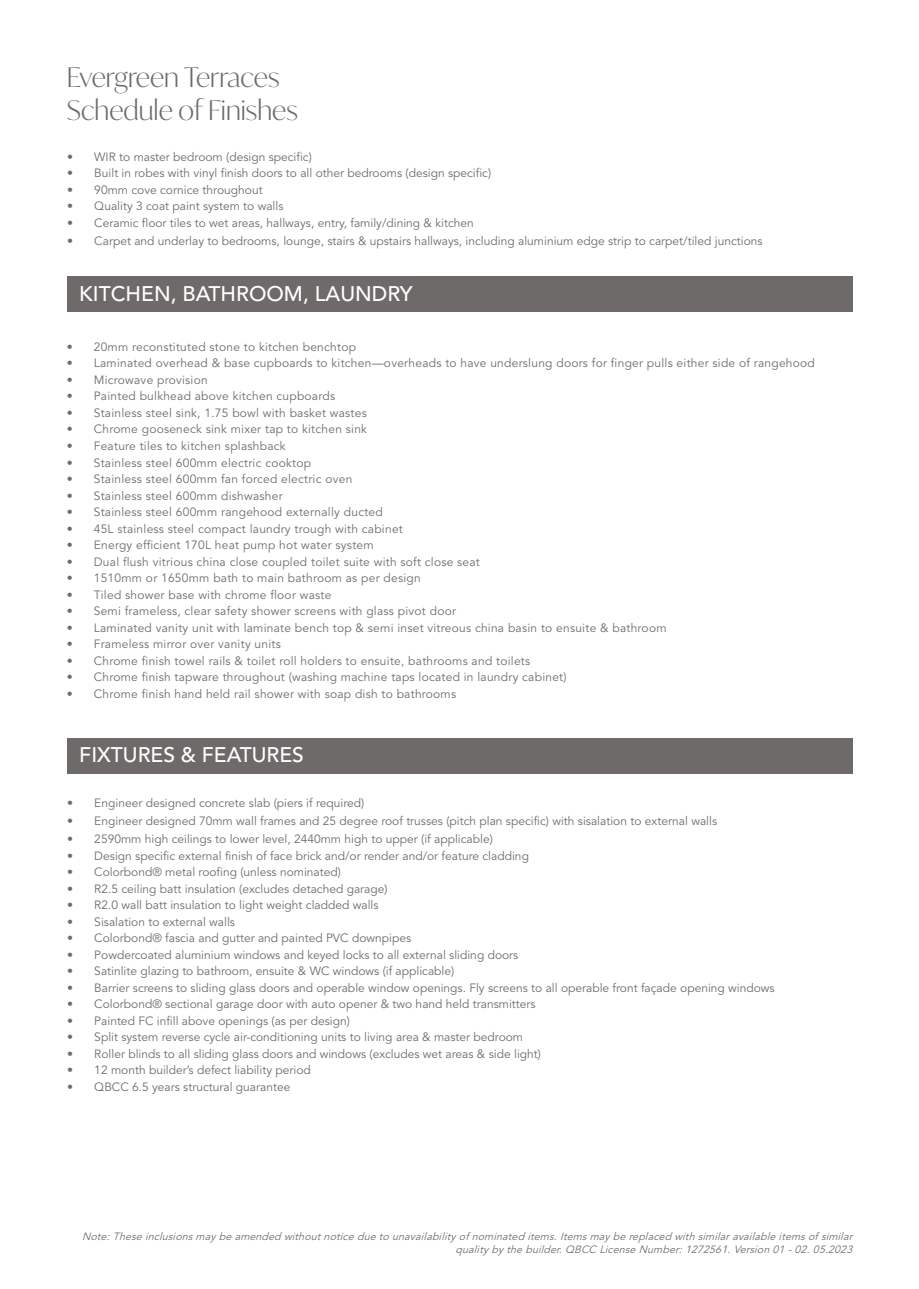
<style>
.page{position:relative;width:919px;height:1289px;background:#fff}
.page>*{position:absolute;margin:0;border:0;box-sizing:border-box;transform-origin:0 0}
.t1{font:300 27px "Ivy Mode";color:#6e6a6a}
.t2{font:500 21px "Avenir LT Std";color:#fff}
.t3{font:12px "Avenir LT Std";color:#6c6d70}
.t4{font:12px "Avenir LT Std";letter-spacing:.02em;color:#6c6d70}
.Page_sub-header{font:italic 10.5px/13.5px "Avenir LT Std";color:#6c6d70;text-align:right}
</style>
<div class="page">
<div style="left:67px;top:276px;width:785px;height:36px;background:#6e6a6a"></div>
<div style="left:67px;top:738px;width:785px;height:36px;background:#6e6a6a"></div>
<p class="t1" style="left:67px;top:59px;width:214px">Evergreen Terraces</p>
<p class="t1" style="left:67px;top:92px;width:232px">Schedule of Finishes</p>
<p class="t3" style="left:67px;top:150px;width:246px">• WIR to master bedroom (design specific)</p>
<p class="t3" style="left:67px;top:166px;width:425px">• Built in robes with vinyl finish doors to all other bedrooms (design specific)</p>
<p class="t3" style="left:67px;top:183px;width:197px">• 90mm cove cornice throughout</p>
<p class="t3" style="left:67px;top:199px;width:218px">• Quality 3 coat paint system to walls</p>
<p class="t3" style="left:67px;top:216px;width:408px">• Ceramic floor tiles to wet areas, hallways, entry, family/dining &amp; kitchen</p>
<p class="t3" style="left:67px;top:234px;width:696px">• Carpet and underlay to bedrooms, lounge, stairs &amp; upstairs hallways, including aluminium edge strip to carpet/tiled junctions</p>
<p class="t2" style="left:79px;top:281px;width:335px">KITCHEN, BATHROOM, LAUNDRY</p>
<p class="t4" style="left:67px;top:340px;width:291px">• 20mm reconstituted stone to kitchen benchtop</p>
<p class="t4" style="left:67px;top:356px;width:749px">• Laminated overhead &amp; base cupboards to kitchen—overheads to have underslung doors for finger pulls either side of rangehood</p>
<p class="t4" style="left:67px;top:373px;width:142px">• Microwave provision</p>
<p class="t4" style="left:67px;top:389px;width:270px">• Painted bulkhead above kitchen cupboards</p>
<p class="t4" style="left:67px;top:406px;width:301px">• Stainless steel sink, 1.75 bowl with basket wastes</p>
<p class="t4" style="left:67px;top:422px;width:302px">• Chrome gooseneck sink mixer tap to kitchen sink</p>
<p class="t4" style="left:67px;top:439px;width:220px">• Feature tiles to kitchen splashback</p>
<p class="t4" style="left:67px;top:455px;width:246px">• Stainless steel 600mm electric cooktop</p>
<p class="t4" style="left:67px;top:472px;width:287px">• Stainless steel 600mm fan forced electric oven</p>
<p class="t4" style="left:67px;top:488px;width:217px">• Stainless steel 600mm dishwasher</p>
<p class="t4" style="left:67px;top:505px;width:317px">• Stainless steel 600mm rangehood externally ducted</p>
<p class="t4" style="left:67px;top:521px;width:337px">• 45L stainless steel compact laundry trough with cabinet</p>
<p class="t4" style="left:67px;top:538px;width:308px">• Energy efficient 170L heat pump hot water system</p>
<p class="t4" style="left:67px;top:554px;width:414px">• Dual flush vitrious china close coupled toilet suite with soft close seat</p>
<p class="t4" style="left:67px;top:571px;width:355px">• 1510mm or 1650mm bath to main bathroom as per design</p>
<p class="t4" style="left:67px;top:587px;width:266px">• Tiled shower base with chrome floor waste</p>
<p class="t4" style="left:67px;top:604px;width:391px">• Semi frameless, clear safety shower screens with glass pivot door</p>
<p class="t4" style="left:67px;top:620px;width:601px">• Laminated vanity unit with laminate bench top &amp; semi inset vitreous china basin to ensuite &amp; bathroom</p>
<p class="t4" style="left:67px;top:637px;width:215px">• Frameless mirror over vanity units</p>
<p class="t4" style="left:67px;top:653px;width:465px">• Chrome finish towel rails &amp; toilet roll holders to ensuite, bathrooms and toilets</p>
<p class="t4" style="left:67px;top:670px;width:501px">• Chrome finish tapware throughout (washing machine taps located in laundry cabinet)</p>
<p class="t4" style="left:67px;top:686px;width:391px">• Chrome finish hand held rail shower with soap dish to bathrooms</p>
<p class="t2" style="left:79px;top:742px;width:226px">FIXTURES &amp; FEATURES</p>
<p class="t3" style="left:67px;top:796px;width:298px">• Engineer designed concrete slab (piers if required)</p>
<p class="t3" style="left:67px;top:814px;width:651px">• Engineer designed 70mm wall frames and 25 degree roof trusses (pitch plan specific) with sisalation to external walls</p>
<p class="t3" style="left:67px;top:832px;width:427px">• 2590mm high ceilings to lower level, 2440mm high to upper (if applicable)</p>
<p class="t3" style="left:67px;top:848px;width:463px">• Design specific external finish of face brick and/or render and/or feature cladding</p>
<p class="t3" style="left:67px;top:865px;width:275px">• Colorbond® metal roofing (unless nominated)</p>
<p class="t3" style="left:67px;top:881px;width:322px">• R2.5 ceiling batt insulation (excludes detached garage)</p>
<p class="t3" style="left:67px;top:898px;width:313px">• R2.0 wall batt insulation to light weight cladded walls</p>
<p class="t3" style="left:67px;top:914px;width:169px">• Sisalation to external walls</p>
<p class="t3" style="left:67px;top:931px;width:345px">• Colorbond® fascia and gutter and painted PVC downpipes</p>
<p class="t3" style="left:67px;top:947px;width:452px">• Powdercoated aluminium windows and keyed locks to all external sliding doors</p>
<p class="t3" style="left:67px;top:964px;width:388px">• Satinlite glazing to bathroom, ensuite &amp; WC windows (if applicable)</p>
<p class="t3" style="left:67px;top:980px;width:708px">• Barrier screens to sliding glass doors and operable window openings. Fly screens to all operable front façade opening windows</p>
<p class="t3" style="left:67px;top:997px;width:470px">• Colorbond® sectional garage door with auto opener &amp; two hand held transmitters</p>
<p class="t3" style="left:67px;top:1013px;width:284px">• Painted FC infill above openings (as per design)</p>
<p class="t3" style="left:67px;top:1030px;width:457px">• Split system reverse cycle air-conditioning units to living area &amp; master bedroom</p>
<p class="t3" style="left:67px;top:1046px;width:475px">• Roller blinds to all sliding glass doors and windows (excludes wet areas &amp; side light)</p>
<p class="t3" style="left:67px;top:1063px;width:245px">• 12 month builder’s defect liability period</p>
<p class="t3" style="left:67px;top:1079px;width:224px">• QBCC 6.5 years structural guarantee</p>
<p class="Page_sub-header" style="left:82px;top:1229px;width:775px">Note:These inclusionsmaybe amended withoutnotice due to unavailabilityof nominated items.Itemsmaybe replaced with similaravailable itemsof similar qualitybythe builder.QBCC License Number:1272561.Version 01 -02.05.2023</p>
</div>
